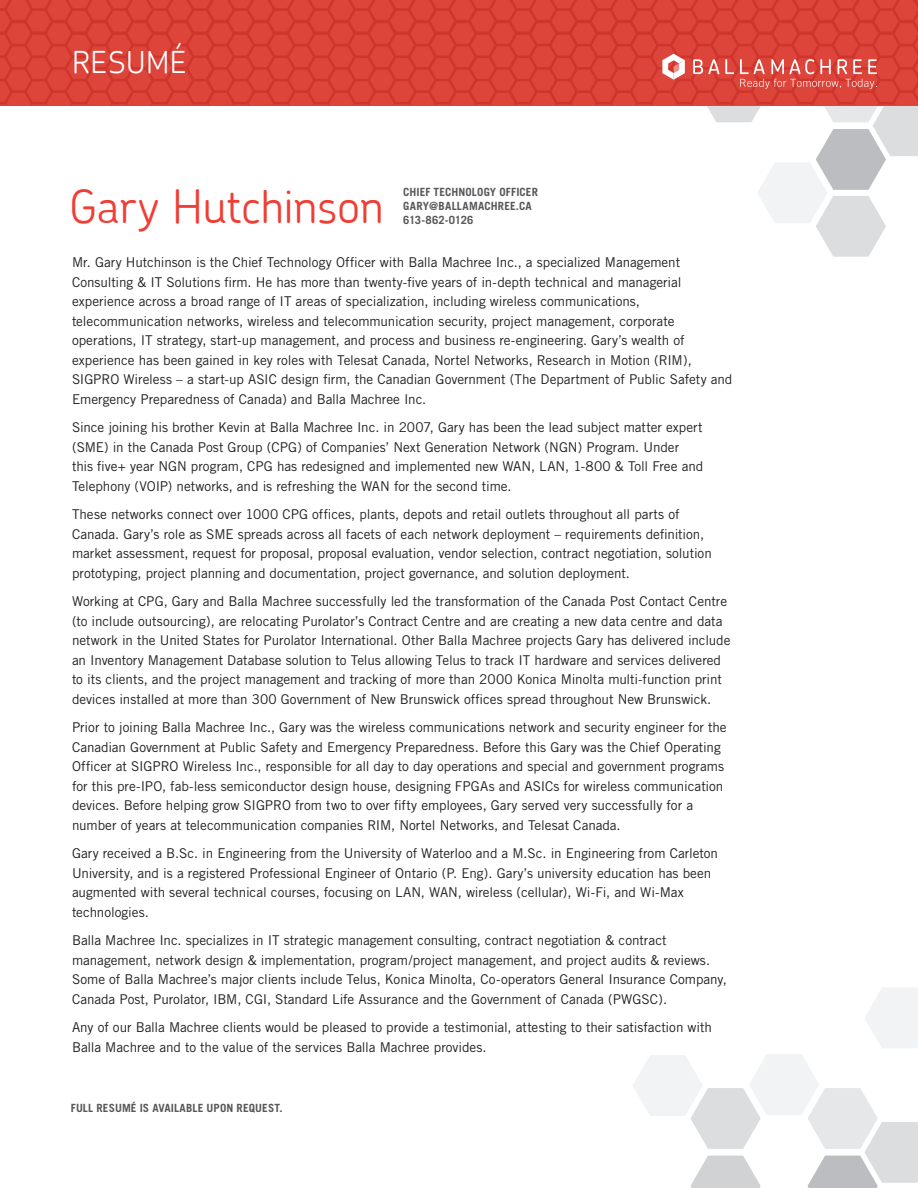
<style>
.page{position:relative;width:918px;height:1188px;background:#fff}
.page>*{position:absolute;margin:0;border:0;box-sizing:border-box;transform-origin:0 0}
.Basic{font:300 46.2px "Chevin";letter-spacing:-.005em;color:#ee3e35}
.Basic-2{font:300 30.15px "Chevin";letter-spacing:.02em;color:#fff}
.Basic-3{font:13.5px/19.5px "Trade Gothic";letter-spacing:-.005em;color:#231f20}
.Basic-4{font:700 11.4px "Trade Gothic";letter-spacing:.01em;color:#57585a}
.Basic-5{font:700 11.4px "Trade Gothic";letter-spacing:-.015em;color:#57585a}
</style>
<div class="page">
<svg style="left:865px;top:988px;width:53px;height:60px"></svg>
<svg style="left:633px;top:1054px;width:285px;height:134px"></svg>
<svg style="left:0;top:0;width:918px;height:257px"></svg>
<p class="Basic-2" style="left:72px;top:43px;width:116px">RESUMÉ</p>
<p class="Basic" style="left:69px;top:177px;width:317px">Gary Hutchinson</p>
<p class="Basic-4" style="left:403px;top:185px;width:136px">CHIEF TECHNOLOGY OFFICER</p>
<p class="Basic-4" style="left:403px;top:199px;width:130px">GARY@BALLAMACHREE.CA</p>
<p class="Basic-5" style="left:403px;top:213px;width:72px">613-862-0126</p>
<p class="Basic-3" style="left:72px;top:253px;width:662px">Mr. Gary Hutchinson is the Chief Technology Officer with Balla Machree Inc., a specialized Management Consulting &amp; IT Solutions firm. He has more than twenty-five years of in-depth technical and managerial experience across a broad range of IT areas of specialization, including wireless communications, telecommunication networks, wireless and telecommunication security, project management, corporate operations, IT strategy, start-up management, and process and business re-engineering. Gary’s wealth of experience has been gained in key roles with Telesat Canada, Nortel Networks, Research in Motion (RIM), SIGPRO Wireless – a start-up ASIC design firm, the Canadian Government (The Department of Public Safety and Emergency Preparedness of Canada) and Balla Machree Inc.</p>
<p class="Basic-3" style="left:72px;top:418px;width:633px">Since joining his brother Kevin at Balla Machree Inc. in 2007, Gary has been the lead subject matter expert (SME) in the Canada Post Group (CPG) of Companies’ Next Generation Network (NGN) Program. Under this five+ year NGN program, CPG has redesigned and implemented new WAN, LAN, 1-800 &amp; Toll Free and Telephony (VOIP) networks, and is refreshing the WAN for the second time.</p>
<p class="Basic-3" style="left:72px;top:505px;width:641px">These networks connect over 1000 CPG offices, plants, depots and retail outlets throughout all parts of Canada. Gary’s role as SME spreads across all facets of each network deployment – requirements definition, market assessment, request for proposal, proposal evaluation, vendor selection, contract negotiation, solution prototyping, project planning and documentation, project governance, and solution deployment.</p>
<p class="Basic-3" style="left:72px;top:592px;width:660px">Working at CPG, Gary and Balla Machree successfully led the transformation of the Canada Post Contact Centre (to include outsourcing), are relocating Purolator’s Contract Centre and are creating a new data centre and data network in the United States for Purolator International. Other Balla Machree projects Gary has delivered include an Inventory Management Database solution to Telus allowing Telus to track IT hardware and services delivered to its clients, and the project management and tracking of more than 2000 Konica Minolta multi-function print devices installed at more than 300 Government of New Brunswick offices spread throughout New Brunswick.</p>
<p class="Basic-3" style="left:72px;top:718px;width:656px">Prior to joining Balla Machree Inc., Gary was the wireless communications network and security engineer for the Canadian Government at Public Safety and Emergency Preparedness. Before this Gary was the Chief Operating Officer at SIGPRO Wireless Inc., responsible for all day to day operations and special and government programs for this pre-IPO, fab-less semiconductor design house, designing FPGAs and ASICs for wireless communication devices. Before helping grow SIGPRO from two to over fifty employees, Gary served very successfully for a number of years at telecommunication companies RIM, Nortel Networks, and Telesat Canada.</p>
<p class="Basic-3" style="left:72px;top:844px;width:648px">Gary received a B.Sc. in Engineering from the University of Waterloo and a M.Sc. in Engineering from Carleton University, and is a registered Professional Engineer of Ontario (P. Eng). Gary’s university education has been augmented with several technical courses, focusing on LAN, WAN, wireless (cellular), Wi-Fi, and Wi-Max technologies.</p>
<p class="Basic-3" style="left:72px;top:931px;width:656px">Balla Machree Inc. specializes in IT strategic management consulting, contract negotiation &amp; contract management, network design &amp; implementation, program/project management, and project audits &amp; reviews.<br>Some of Balla Machree’s major clients include Telus, Konica Minolta, Co-operators General Insurance Company, Canada Post, Purolator, IBM, CGI, Standard Life Assurance and the Government of Canada (PWGSC).</p>
<p class="Basic-3" style="left:72px;top:1018px;width:641px">Any of our Balla Machree clients would be pleased to provide a testimonial, attesting to their satisfaction with<br>Balla Machree and to the value of the services Balla Machree provides.</p>
<p class="Basic-4" style="left:71px;top:1101px;width:213px">FULL RESUMÉ IS AVAILABLE UPON REQUEST.</p>
</div>
